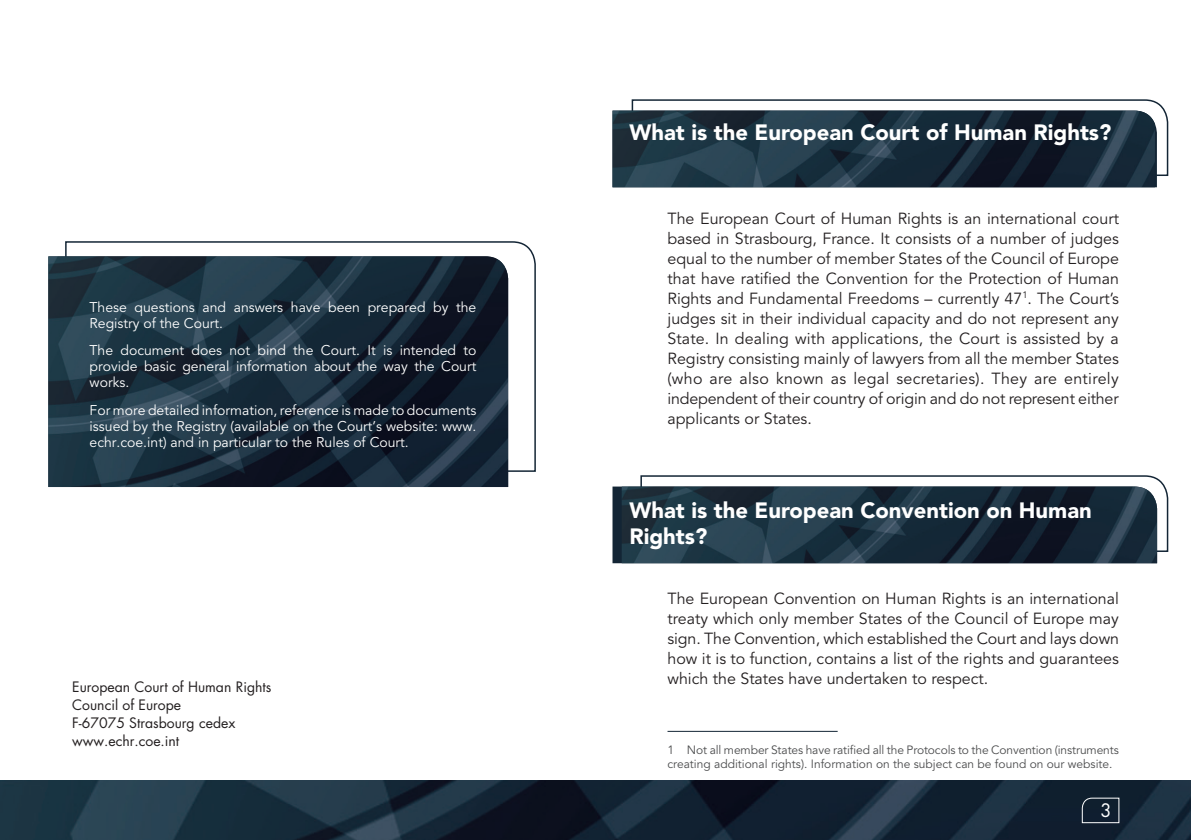
<style>
.page{position:relative;width:1191px;height:840px;background:#fff}
.page>*{position:absolute;margin:0;border:0;box-sizing:border-box;transform-origin:0 0}
.TITRE_Blanc{font:900 22px/26px "Avenir LT Std";color:#fff}
.t1{font:18px "Futura Std";color:#fff}
.TEXTE{font:16px/20px "Avenir LT Std";color:#231f20;text-align:justify}
.Texte{font:14px/16px "Avenir LT Std";color:#fff;text-align:justify}
.Adresse{font:14px/18px "Futura Std";color:#231f20}
.Notes_de_bas_de_page{font:12px/14px "Avenir LT Std";letter-spacing:-.01em;color:#4b4c4d}
</style>
<div class="page">
<img style="left:0;top:780px;width:1191px;height:59px">
<svg style="left:1081px;top:796px;width:38px;height:27px"></svg>
<svg style="left:65px;top:241px;width:471px;height:231px"></svg>
<img style="left:48px;top:256px;width:460px;height:230px">
<svg style="left:631px;top:99px;width:538px;height:78px"></svg>
<img style="left:612px;top:110px;width:542px;height:77px">
<svg style="left:640px;top:475px;width:529px;height:77px"></svg>
<img style="left:621px;top:486px;width:536px;height:77px">
<hr style="left:667px;top:730px;width:170px;height:1px;background:#132535">
<p class="Texte" style="left:90px;top:299px;width:388px">These questions and answers have been prepared by the<br>Registry of the Court.</p>
<p class="Texte" style="left:90px;top:343px;width:388px">The document does not bind the Court. It is intended to provide basic general information about the way the Court works.</p>
<p class="Texte" style="left:90px;top:402px;width:388px">For more detailed information, reference is made to documents issued by the Registry (available on the Court’s website: www. echr.coe.int) and in particular to the Rules of Court.</p>
<p class="Adresse" style="left:72px;top:677px;width:201px">European Court of Human Rights<br>Council of Europe<br>F-67075 Strasbourg cedex www.echr.coe.int</p>
<p class="TITRE_Blanc" style="left:629px;top:119px;width:483px">What is the European Court of Human Rights?</p>
<p class="TEXTE" style="left:667px;top:208px;width:453px">The European Court of Human Rights is an international court based in Strasbourg, France. It consists of a number of judges equal to the number of member States of the Council of Europe that have ratified the Convention for the Protection of Human Rights and Fundamental Freedoms – currently 47<sup>1</sup>. The Court’s judges sit in their individual capacity and do not represent any State. In dealing with applications, the Court is assisted by a Registry consisting mainly of lawyers from all the member States (who are also known as legal secretaries). They are entirely independent of their country of origin and do not represent either applicants or States.</p>
<p class="TITRE_Blanc" style="left:629px;top:497px;width:464px">What is the European Convention on Human<br>Rights?</p>
<p class="TEXTE" style="left:667px;top:588px;width:453px">The European Convention on Human Rights is an international treaty which only member States of the Council of Europe may sign. The Convention, which established the Court and lays down how it is to function, contains a list of the rights and guarantees which the States have undertaken to respect.</p>
<p class="Notes_de_bas_de_page" style="left:667px;top:742px;width:453px">1 Not all member States have ratified all the Protocols to the Convention (instruments creating additional rights). Information on the subject can be found on our website.</p>
<p class="t1" style="left:1100px;top:798px;width:13px">3</p>
</div>
